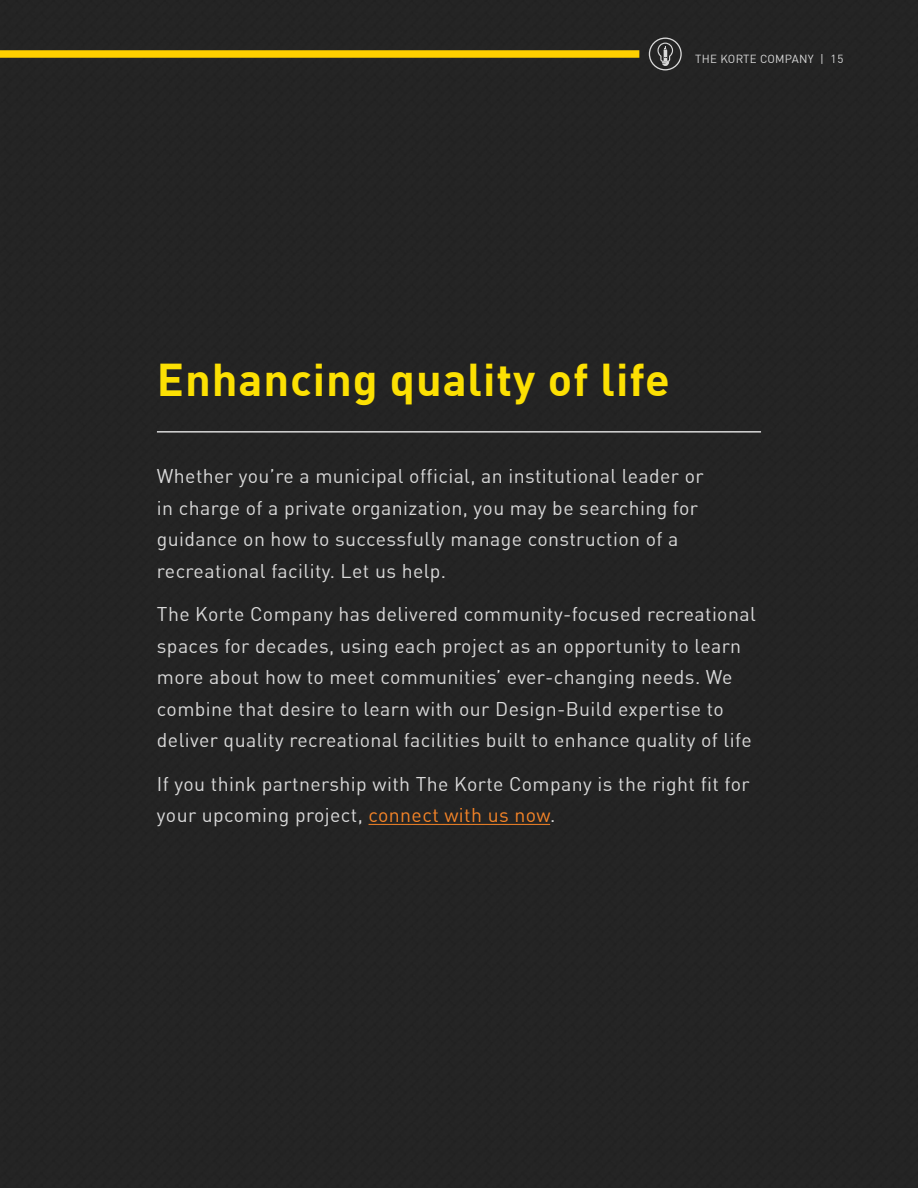
<style>
.page{position:relative;width:918px;height:1188px;background:#242424}
.page>*{position:absolute;margin:0;border:0;box-sizing:border-box;transform-origin:0 0}
.t1{font:700 45px "DIN Offc";letter-spacing:.02em;color:#fce003}
.t2{font:19.5px/31.5px "DIN Offc";letter-spacing:.02em;color:#d9d9d9}
.t3{font:11.55px "DIN Offc";letter-spacing:.02em;color:#d9d9d9}
.s1{color:#f58427}
</style>
<div class="page">
<svg style="left:649px;top:38px;width:33px;height:32px"></svg>
<div style="left:0;top:50px;width:639px;height:8px;background:#ffd000"></div>
<hr style="left:369px;top:824px;width:181px;height:1px;background:#f58427">
<hr style="left:157px;top:431px;width:604px;height:2px;background:#d9d9d9">
<p class="t3" style="left:695px;top:51px;width:150px">THE KORTE COMPANY | 15</p>
<h1 class="t1" style="left:157px;top:350px;width:514px">Enhancing quality of life</h1>
<p class="t2" style="left:157px;top:460px;width:548px">Whether you’re a municipal official, an institutional leader or in charge of a private organization, you may be searching for guidance on how to successfully manage construction of a recreational facility. Let us help.</p>
<p class="t2" style="left:157px;top:598px;width:600px">The Korte Company has delivered community-focused recreational spaces for decades, using each project as an opportunity to learn more about how to meet communities’ ever-changing needs. We combine that desire to learn with our Design-Build expertise to deliver quality recreational facilities built to enhance quality of life</p>
<p class="t2" style="left:157px;top:768px;width:594px">If you think partnership with The Korte Company is the right fit for your upcoming project, <span class="s1">connect with us now</span>.</p>
</div>
